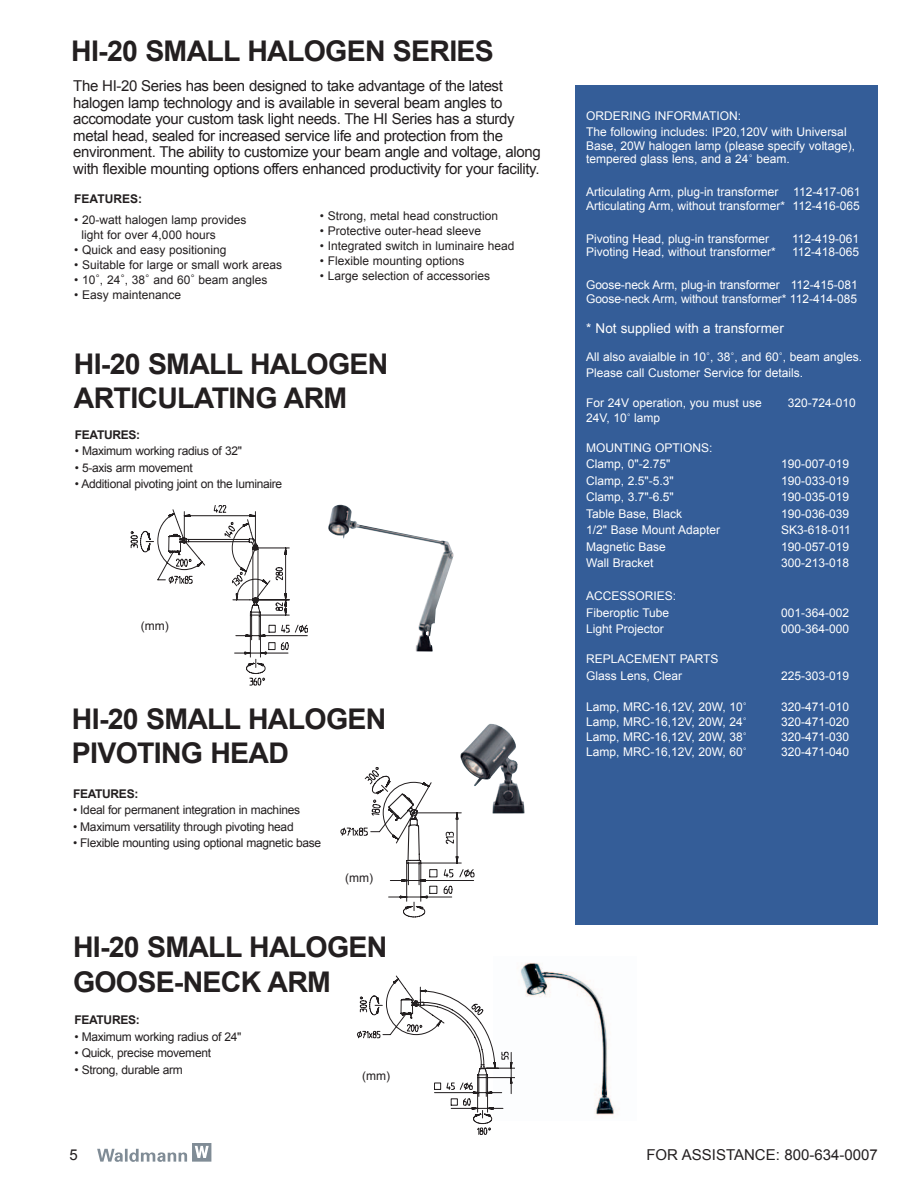
<style>
.page{position:relative;width:918px;height:1188px;background:#fff}
.page>*{position:absolute;margin:0;border:0;box-sizing:border-box;transform-origin:0 0}
.t1{font:700 28.5px/34.2px "Arial";letter-spacing:-.025em;color:#231f20}
.t2{font:15px/16.5px "Arial";letter-spacing:-.025em;color:#231f20}
.t3{font:15px "Arial";color:#231f20}
.t4{font:13.5px "Arial";color:#fff}
.t5{font:12px/16.5px "Arial";color:#fff}
.t6{font:12px/15px "Arial";color:#231f20}
.t7{font:12px "Arial";letter-spacing:-.025em;color:#231f20}
.t8{font:700 12px "Arial";letter-spacing:-.025em;color:#231f20}
.t9{font:700 12px "Arial";color:#231f20}
.s1{font-family:"Times";font-size:13.5px}
.s2{font-family:"Times"}
</style>
<div class="page">
<img style="left:520px;top:963px;width:95px;height:154px">
<div style="left:575px;top:85px;width:302px;height:840px;background:#345d98"></div>
<svg style="left:357px;top:976px;width:158px;height:159px"></svg>
<img style="left:460px;top:723px;width:65px;height:91px">
<svg style="left:340px;top:767px;width:134px;height:151px"></svg>
<svg style="left:97px;top:1144px;width:114px;height:18px"></svg>
<img style="left:328px;top:505px;width:126px;height:147px">
<svg style="left:131px;top:505px;width:177px;height:180px"></svg>
<h1 class="t1" style="left:71px;top:35px;width:424px">HI-20 SMALL HALOGEN SERIES</h1>
<p class="t2" style="left:73px;top:78px;width:469px">The HI-20 Series has been designed to take advantage of the latest halogen lamp technology and is available in several beam angles to accomodate your custom task light needs. The HI Series has a sturdy metal head, sealed for increased service life and protection from the environment. The ability to customize your beam angle and voltage, along with flexible mounting options offers enhanced productivity for your facility.</p>
<p class="t9" style="left:74px;top:192px;width:69px">FEATURES:</p>
<p class="t6" style="left:82px;top:213px;width:166px;text-indent:-7px">• 20-watt halogen lamp provides light for over 4,000 hours</p>
<p class="t6" style="left:74px;top:243px;width:154px">• Quick and easy positioning</p>
<p class="t6" style="left:74px;top:258px;width:209px">• Suitable for large or small work areas</p>
<p class="t6" style="left:74px;top:273px;width:195px">• 10<span class="s1">˚</span>, 24<span class="s1">˚</span>, 38<span class="s1">˚</span> and 60<span class="s1">˚</span> beam angles</p>
<p class="t6" style="left:74px;top:288px;width:108px">• Easy maintenance</p>
<p class="t6" style="left:320px;top:208px;width:180px">• Strong, metal head construction</p>
<p class="t6" style="left:320px;top:223px;width:163px">• Protective outer-head sleeve</p>
<p class="t6" style="left:320px;top:238px;width:196px">• Integrated switch in luminaire head</p>
<p class="t6" style="left:320px;top:253px;width:146px">• Flexible mounting options</p>
<p class="t6" style="left:320px;top:268px;width:172px">• Large selection of accessories</p>
<h1 class="t1" style="left:74px;top:347px;width:316px">HI-20 SMALL HALOGEN<br>ARTICULATING ARM</h1>
<p class="t8" style="left:75px;top:428px;width:67px">FEATURES:</p>
<p class="t7" style="left:75px;top:444px;width:169px">• Maximum working radius of 32"</p>
<p class="t7" style="left:75px;top:461px;width:119px">• 5-axis arm movement</p>
<p class="t7" style="left:75px;top:477px;width:209px">• Additional pivoting joint on the luminaire</p>
<p class="t6" style="left:141px;top:618px;width:29px">(mm)</p>
<h1 class="t1" style="left:72px;top:702px;width:316px">HI-20 SMALL HALOGEN<br>PIVOTING HEAD</h1>
<p class="t8" style="left:73px;top:787px;width:67px">FEATURES:</p>
<p class="t7" style="left:73px;top:803px;width:229px">• Ideal for permanent integration in machines</p>
<p class="t7" style="left:73px;top:820px;width:222px">• Maximum versatility through pivoting head</p>
<p class="t7" style="left:73px;top:836px;width:250px">• Flexible mounting using optional magnetic base</p>
<p class="t6" style="left:345px;top:870px;width:29px">(mm)</p>
<h1 class="t1" style="left:73px;top:930px;width:316px">HI-20 SMALL HALOGEN<br>GOOSE-NECK ARM</h1>
<p class="t8" style="left:74px;top:1013px;width:67px">FEATURES:</p>
<p class="t7" style="left:74px;top:1030px;width:169px">• Maximum working radius of 24"</p>
<p class="t7" style="left:74px;top:1046px;width:138px">• Quick, precise movement</p>
<p class="t7" style="left:74px;top:1063px;width:110px">• Strong, durable arm</p>
<p class="t6" style="left:362px;top:1068px;width:29px">(mm)</p>
<p class="t5" style="left:586px;top:108px;width:262px">ORDERING INFORMATION:<br>The following includes: IP20,120V with Universal</p>
<p class="t5" style="left:586px;top:139px;width:270px;line-height:13.5px">Base, 20W halogen lamp (please specify voltage), tempered glass lens, and a 24<span class="s2">˚</span> beam.</p>
<p class="t5" style="left:586px;top:186px;width:276px;line-height:13.5px">Articulating Arm, plug-in transformer 112-417-061<br>Articulating Arm, without transformer* 112-416-065</p>
<p class="t5" style="left:586px;top:231px;width:185px">Pivoting Head, plug-in transformer</p>
<p class="t5" style="left:792px;top:231px;width:69px">112-419-061</p>
<p class="t5" style="left:586px;top:244px;width:191px">Pivoting Head, without transformer*</p>
<p class="t5" style="left:792px;top:244px;width:69px">112-418-065</p>
<p class="t5" style="left:586px;top:279px;width:273px;line-height:13.5px">Goose-neck Arm, plug-in transformer 112-415-081<br>Goose-neck Arm, without transformer* 112-414-085</p>
<p class="t4" style="left:586px;top:321px;width:199px">* Not supplied with a transformer</p>
<p class="t5" style="left:586px;top:348px;width:277px">All also avaialble in 10<span class="s2">˚</span>, 38<span class="s2">˚</span>, and 60<span class="s2">˚</span>, beam angles.<br>Please call Customer Service for details.</p>
<p class="t5" style="left:586px;top:395px;width:177px">For 24V operation, you must use</p>
<p class="t5" style="left:788px;top:395px;width:70px">320-724-010</p>
<p class="t5" style="left:586px;top:409px;width:75px">24V, 10<span class="s2">˚</span> lamp</p>
<p class="t5" style="left:586px;top:439px;width:128px">MOUNTING OPTIONS:<br>Clamp, 0"-2.75"</p>
<p class="t5" style="left:781px;top:456px;width:70px">190-007-019</p>
<p class="t5" style="left:586px;top:472px;width:89px">Clamp, 2.5"-5.3"</p>
<p class="t5" style="left:781px;top:472px;width:70px">190-033-019</p>
<p class="t5" style="left:586px;top:489px;width:89px">Clamp, 3.7"-6.5"</p>
<p class="t5" style="left:781px;top:489px;width:70px">190-035-019</p>
<p class="t5" style="left:586px;top:505px;width:98px">Table Base, Black</p>
<p class="t5" style="left:781px;top:505px;width:70px">190-036-039</p>
<p class="t5" style="left:586px;top:522px;width:136px">1/2" Base Mount Adapter</p>
<p class="t5" style="left:781px;top:522px;width:71px">SK3-618-011</p>
<p class="t5" style="left:586px;top:538px;width:81px">Magnetic Base</p>
<p class="t5" style="left:781px;top:538px;width:70px">190-057-019</p>
<p class="t5" style="left:586px;top:555px;width:69px">Wall Bracket</p>
<p class="t5" style="left:781px;top:555px;width:70px">300-213-018</p>
<p class="t5" style="left:586px;top:588px;width:92px">ACCESSORIES:<br>Fiberoptic Tube</p>
<p class="t5" style="left:781px;top:604px;width:70px">001-364-002</p>
<p class="t5" style="left:586px;top:621px;width:79px">Light Projector</p>
<p class="t5" style="left:781px;top:621px;width:70px">000-364-000</p>
<p class="t5" style="left:586px;top:651px;width:134px">REPLACEMENT PARTS<br>Glass Lens, Clear</p>
<p class="t5" style="left:781px;top:667px;width:70px">225-303-019</p>
<p class="t5" style="left:586px;top:699px;width:162px">Lamp, MRC-16,12V, 20W, 10<span class="s2">˚</span></p>
<p class="t5" style="left:781px;top:699px;width:70px">320-471-010</p>
<p class="t5" style="left:586px;top:714px;width:162px">Lamp, MRC-16,12V, 20W, 24<span class="s2">˚</span></p>
<p class="t5" style="left:781px;top:714px;width:70px">320-471-020</p>
<p class="t5" style="left:586px;top:729px;width:162px">Lamp, MRC-16,12V, 20W, 38<span class="s2">˚</span></p>
<p class="t5" style="left:781px;top:729px;width:70px">320-471-030</p>
<p class="t5" style="left:586px;top:744px;width:162px">Lamp, MRC-16,12V, 20W, 60<span class="s2">˚</span></p>
<p class="t5" style="left:781px;top:744px;width:70px">320-471-040</p>
<p class="t2" style="left:70px;top:1146px;width:10px">5</p>
<p class="t3" style="left:646px;top:1146px;width:233px">FOR ASSISTANCE: 800-634-0007</p>
</div>
